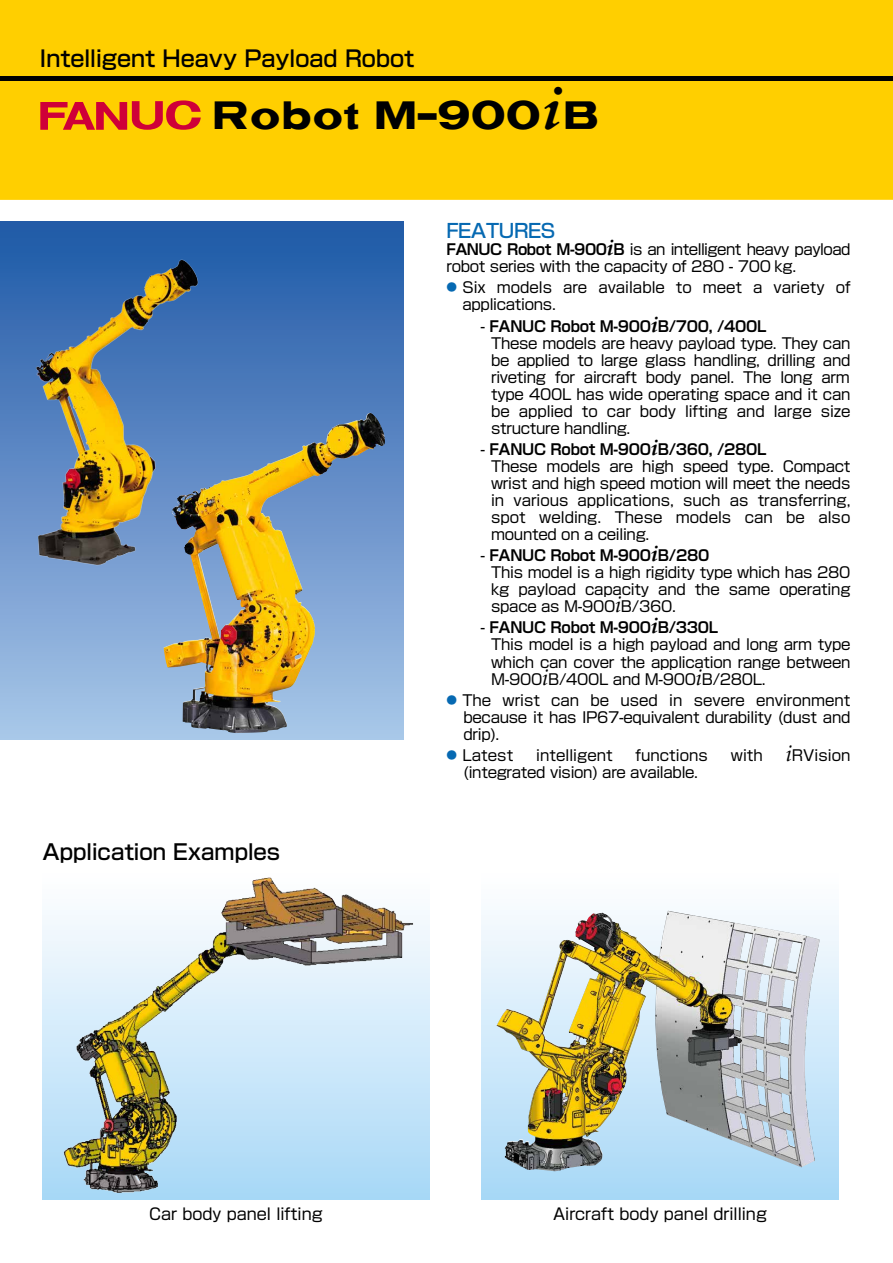
<style>
.page{position:relative;width:893px;height:1263px;background:#fff}
.page>*{position:absolute;margin:0;border:0;box-sizing:border-box;transform-origin:0 0}
.t1{font:38.25px "Fanuc Logo 1.0 Regular";color:#000}
.t2{font:500 22.35px "Shin Go Pro";color:#000}
.t3{font:500 21.3px "Shin Go Pro";color:#000}
.t4{font:500 19.2px "Shin Go Pro";letter-spacing:-.02em;color:#0669b2}
.t5{font:15.9px "Shin Go Pro";color:#000}
.t6{font:14.85px/17px "Shin Go Pro";letter-spacing:-.02em;color:#000;text-align:justify}
.t7{font:700 14.85px "Shin Go Pro De";letter-spacing:-.02em;color:#000}
.t8{font:14.85px/17px "Shin Go Pro";color:#000}
.s1{font-family:"Shin Go Pro De";font-weight:700}
.s2{font-family:"Palatino";font-weight:700;font-style:italic;font-size:22.35px}
.s3{font-weight:500;font-size:10.65px;color:#0669b2}
.s4{font-family:"Shin Go Pro";font-weight:400}
.s5{font-family:"Palatino";font-style:italic;font-size:22.35px}
</style>
<div class="page">
<div style="left:0;top:0;width:893px;height:200px;background:#ffcf00"></div>
<hr style="left:0;top:77px;width:893px;height:4px;background:#000">
<svg style="left:0;top:221px;width:404px;height:519px;background:#7d98b0"></svg>
<div style="left:43px;top:869px;width:386px;height:330px;background:linear-gradient(to bottom,#fff,#a8d8f7)"></div>
<img style="left:481px;top:910px;width:357px;height:289px">
<svg style="left:40px;top:100px;width:161px;height:30px"></svg>
<img style="left:57px;top:869px;width:360px;height:329px">
<img style="left:250px;top:413px;width:119px;height:83px">
<img style="left:497px;top:912px;width:169px;height:122px">
<img style="left:0;top:221px;width:250px;height:379px">
<h2 class="t2" style="left:39px;top:40px;width:376px">Intelligent Heavy Payload Robot</h2>
<h1 class="t1" style="left:213px;top:87px;width:388px">Robot M-900+B</h1>
<h3 class="t3" style="left:43px;top:835px;width:239px">Application Examples</h3>
<p class="t4" style="left:446px;top:215px;width:110px">FEATURES</p>
<p class="t6" style="left:446px;top:239px;width:406px"><span class="s1">FANUC Robot M-900</span><span class="s2">i</span><span class="s1">B</span> is an intelligent heavy payload robot series with the capacity of 280 - 700 kg.</p>
<p class="t8" style="left:462px;top:277px;width:390px;text-indent:-16px"><span class="s3">●</span> Six models are available to meet a variety of applications.</p>
<p class="t7" style="left:480px;top:314px;width:288px"><span class="s4">-</span> FANUC Robot M-900<span class="s5">i</span>B/700, /400L</p>
<p class="t6" style="left:491px;top:333px;width:361px">These models are heavy payload type. They can be applied to large glass handling, drilling and riveting for aircraft body panel. The long arm type 400L has wide operating space and it can be applied to car body lifting and large size structure handling.</p>
<p class="t7" style="left:480px;top:437px;width:288px"><span class="s4">-</span> FANUC Robot M-900<span class="s5">i</span>B/360, /280L</p>
<p class="t6" style="left:491px;top:456px;width:361px">These models are high speed type. Compact wrist and high speed motion will meet the needs in various applications, such as transferring, spot welding. These models can be also mounted on a ceiling.</p>
<p class="t7" style="left:480px;top:543px;width:230px"><span class="s4">-</span> FANUC Robot M-900<span class="s5">i</span>B/280</p>
<p class="t6" style="left:491px;top:562px;width:361px">This model is a high rigidity type which has 280 kg payload capacity and the same operating space as M-900<span class="s5">i</span>B/360.</p>
<p class="t7" style="left:480px;top:616px;width:239px"><span class="s4">-</span> FANUC Robot M-900<span class="s5">i</span>B/330L</p>
<p class="t6" style="left:491px;top:634px;width:361px">This model is a high payload and long arm type which can cover the application range between M-900<span class="s5">i</span>B/400L and M-900<span class="s5">i</span>B/280L.</p>
<p class="t6" style="left:463px;top:690px;width:389px;text-indent:-17px"><span class="s3">●</span> The wrist can be used in severe environment because it has IP67-equivalent durability (dust and drip).</p>
<p class="t6" style="left:446px;top:745px;width:68px"><span class="s3">●</span> Latest</p>
<p class="t8" style="left:536px;top:745px;width:78px">intelligent</p>
<p class="t8" style="left:636px;top:745px;width:74px">functions</p>
<p class="t8" style="left:731px;top:745px;width:121px">with <span class="s5">i</span>RVision</p>
<p class="t6" style="left:463px;top:762px;width:236px">(integrated vision) are available.</p>
<p class="t5" style="left:149px;top:1201px;width:175px">Car body panel lifting</p>
<p class="t5" style="left:553px;top:1201px;width:215px">Aircraft body panel drilling</p>
</div>
